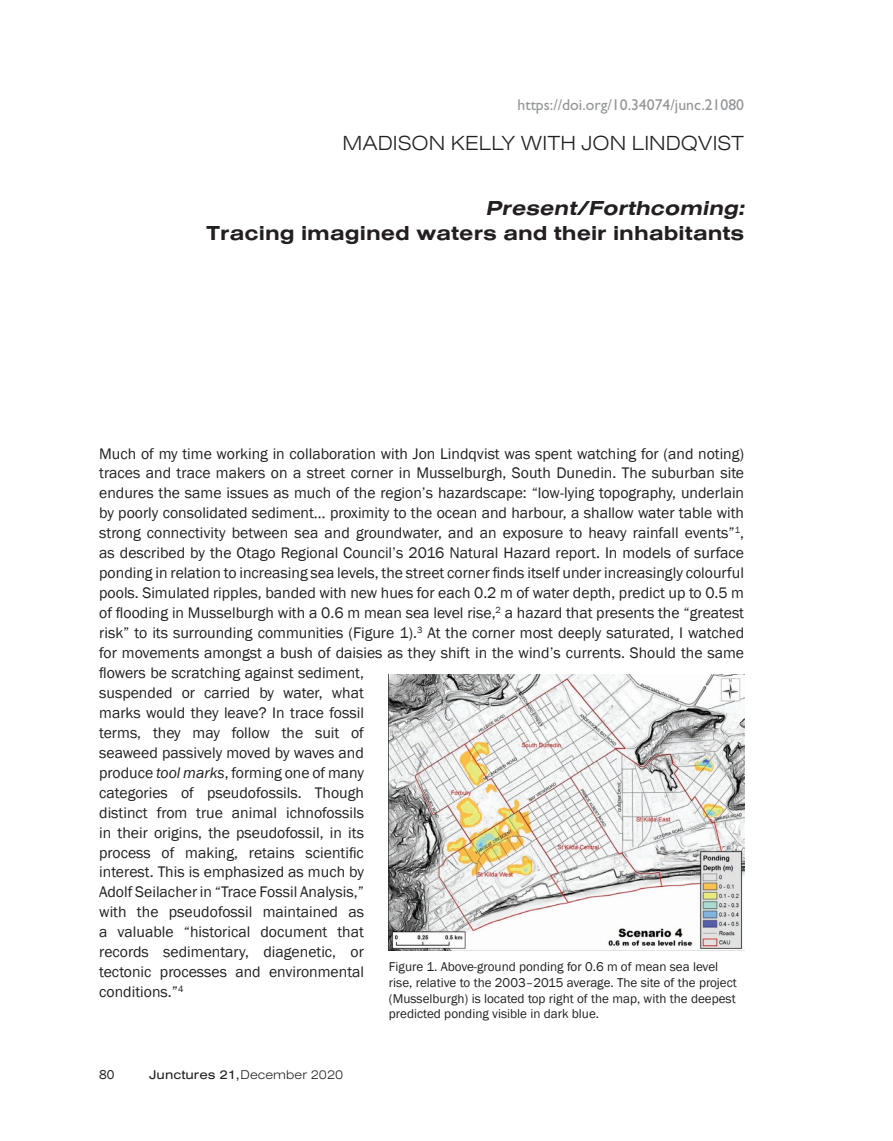
<style>
.page{position:relative;width:893px;height:1141px;background:#fff}
.page>*{position:absolute;margin:0;border:0;box-sizing:border-box;transform-origin:0 0}
.t1{font:700 expanded 21px/25.2px "Nimbus San T";color:#231f20;text-align:right}
.Author{font:300 21px "Nimbus San Ext";color:#231f20}
.Bodycopy{font:15.75px/19.9px "Franklin Gothic";color:#231f20}
.DOI_No{font:15.75px "Gill Sans Std";color:#939598}
.Captions{font:13.12px/15.8px "Franklin Gothic";color:#231f20}
.Footer-Junctures{font:expanded 13.12px "Nimbus San T";color:#231f20}
.s1{font-style:italic}
.s2{font-weight:300}
</style>
<div class="page">
<img style="left:389px;top:675px;width:355px;height:276px">
<p class="DOI_No" style="left:518px;top:96px;width:228px">https://doi.org/10.34074/junc.21080</p>
<p class="Author" style="left:343px;top:129px;width:403px">MADISON KELLY WITH JON LINDQVIST</p>
<p class="t1" style="left:207px;top:196px;width:543px"><span class="s1">Present/Forthcoming:<br></span>Tracing imagined waters and their inhabitants</p>
<p class="Bodycopy" style="left:99px;top:444px;width:646px">Much of my time working in collaboration with Jon Lindqvist was spent watching for (and noting) traces and trace makers on a street corner in Musselburgh, South Dunedin. The suburban site endures the same issues as much of the region’s hazardscape: “low-lying topography, underlain by poorly consolidated sediment… proximity to the ocean and harbour, a shallow water table with strong connectivity between sea and groundwater, and an exposure to heavy rainfall events”<sup>1</sup>, as described by the Otago Regional Council’s 2016 Natural Hazard report. In models of surface ponding in relation to increasing sea levels, the street corner finds itself under increasingly colourful pools. Simulated ripples, banded with new hues for each 0.2 m of water depth, predict up to 0.5 m of flooding in Musselburgh with a 0.6 m mean sea level rise,<sup>2</sup> a hazard that presents the “greatest risk” to its surrounding communities (Figure 1).<sup>3</sup> At the corner most deeply saturated, I watched for movements amongst a bush of daisies as they shift in the wind’s currents. Should the same flowers be scratching against sediment,<br>suspended or carried by water, what<br>marks would they leave? In trace fossil<br>terms, they may follow the suit of<br>seaweed passively moved by waves and<br>produce <span class="s1">tool marks</span>, forming one of many<br>categories of pseudofossils. Though<br>distinct from true animal ichnofossils<br>in their origins, the pseudofossil, in its<br>process of making, retains scientific<br>interest. This is emphasized as much by<br>Adolf Seilacher in “Trace Fossil Analysis,”<br>with the pseudofossil maintained as<br>a valuable “historical document that<br>records sedimentary, diagenetic, or<br>tectonic processes and environmental<br>conditions.”<sup>4</sup></p>
<p class="Captions" style="left:389px;top:959px;width:349px">Figure 1. Above-ground ponding for 0.6 m of mean sea level rise, relative to the 2003–2015 average. The site of the project (Musselburgh) is located top right of the map, with the deepest predicted ponding visible in dark blue.</p>
<p class="Captions" style="left:99px;top:1067px;width:17px">80</p>
<p class="Footer-Junctures" style="left:149px;top:1067px;width:195px">Junctures 21,<span class="s2">December 2020</span></p>
</div>
